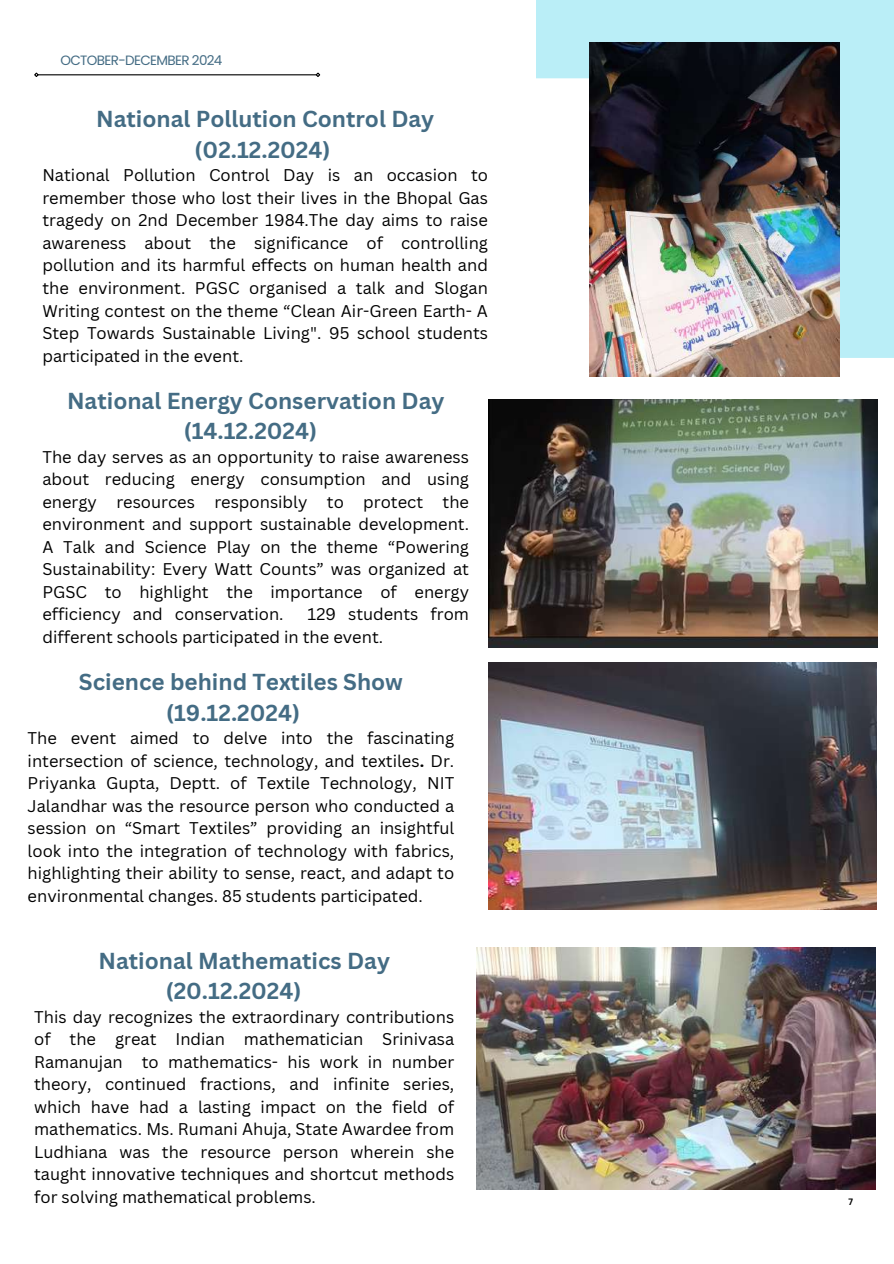
<style>
.page{position:relative;width:894px;height:1264px;background:#fff}
.page>*{position:absolute;margin:0;border:0;box-sizing:border-box;transform-origin:0 0}
.t1{font:700 22.5px/30.3px "Canva Sans";color:#446c84;text-align:center}
.t2{font:16.5px/22.5px "Canva Sans";color:#000001;text-align:justify}
.t3{font:13.5px "Poppins";letter-spacing:-.05em;color:#446c84}
.t4{font:700 9px "Canva Sans";color:#000}
.s1{font-weight:700}
</style>
<div class="page">
<img style="left:488px;top:399px;width:389px;height:248px">
<img style="left:488px;top:662px;width:388px;height:247px">
<hr style="left:38px;top:74px;width:278px;height:1px;background:#000">
<svg style="left:34px;top:72px;width:6px;height:5px"></svg>
<svg style="left:314px;top:72px;width:7px;height:5px"></svg>
<img style="left:476px;top:947px;width:399px;height:242px">
<svg style="left:536px;top:0;width:357px;height:358px;fill:#baeef7"></svg>
<img style="left:589px;top:43px;width:250px;height:333px">
<p class="t3" style="left:60px;top:51px;width:163px">OCTOBER-DECEMBER 2024</p>
<h1 class="t1" style="left:96px;top:103px;width:339px">National Pollution Control Day (02.12.2024)</h1>
<p class="t2" style="left:42px;top:164px;width:447px">National Pollution Control Day is an occasion to remember those who lost their lives in the Bhopal Gas tragedy on 2nd December 1984.The day aims to raise awareness about the significance of controlling pollution and its harmful effects on human health and the environment. PGSC organised a talk and Slogan Writing contest on the theme “Clean Air-Green Earth- A Step Towards Sustainable Living". 95 school students participated in the event.</p>
<h1 class="t1" style="left:67px;top:385px;width:379px">National Energy Conservation Day (14.12.2024)</h1>
<p class="t2" style="left:42px;top:445px;width:428px">The day serves as an opportunity to raise awareness about reducing energy consumption and using energy resources responsibly to protect the environment and support sustainable development.<br>A Talk and Science Play on the theme “Powering Sustainability: Every Watt Counts” was organized at PGSC to highlight the importance of energy efficiency and conservation.</p>
<p class="t2" style="left:42px;top:602px;width:428px;text-indent:265px">129 students from different schools participated in the event.</p>
<h1 class="t1" style="left:166px;top:666px;width:238px;text-align:left;text-indent:-87px">Science behind Textiles Show (19.12.2024)</h1>
<p class="t2" style="left:28px;top:726px;width:428px">The event aimed to delve into the fascinating intersection of science, technology, and textiles<span class="s1">.</span> Dr.<br>Priyanka Gupta, Deptt. of Textile Technology, NIT Jalandhar was the resource person who conducted a session on “Smart Textiles” providing an insightful look into the integration of technology with fabrics, highlighting their ability to sense, react, and adapt to environmental changes. 85 students participated.</p>
<h1 class="t1" style="left:166px;top:944px;width:226px;text-align:left;text-indent:-67px">National Mathematics Day (20.12.2024)</h1>
<p class="t2" style="left:34px;top:1004px;width:421px">This day recognizes the extraordinary contributions of the great Indian mathematician Srinivasa Ramanujan to mathematics- his work in number theory, continued fractions, and infinite series, which have had a lasting impact on the field of mathematics. Ms. Rumani Ahuja, State Awardee from Ludhiana was the resource person wherein she taught innovative techniques and shortcut methods for solving mathematical problems.</p>
<p class="t4" style="left:848px;top:1194px;width:6px">7</p>
</div>
